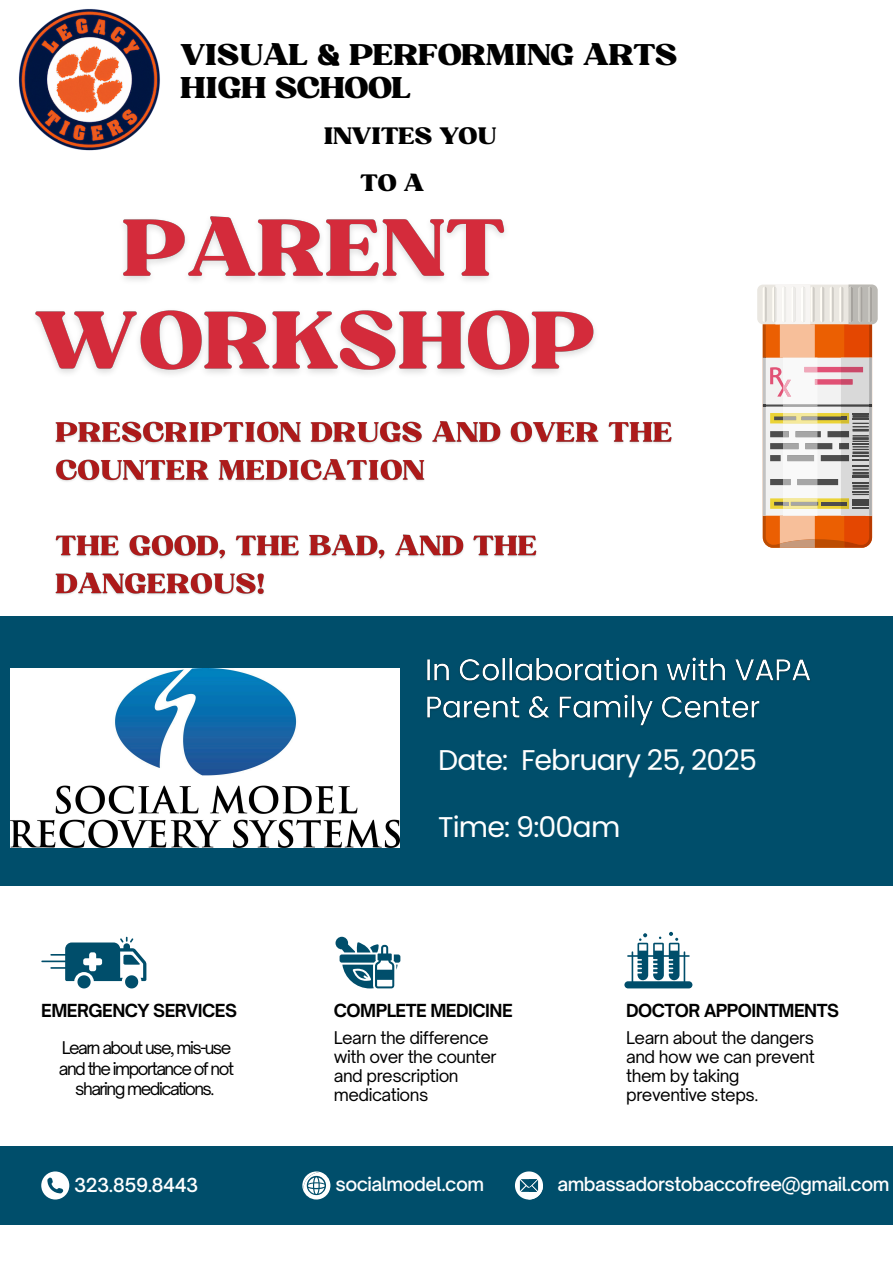
<style>
.page{position:relative;width:893px;height:1263px;background:#fff}
.page>*{position:absolute;margin:0;border:0;box-sizing:border-box;transform-origin:0 0}
.t1{font:28.95px/33.8px "Bugaki";letter-spacing:-.03em;color:#000}
.t2{font:28.5px "Poppins";letter-spacing:-.03em;color:#fff}
.t3{font:22.95px "Bugaki";letter-spacing:-.03em;color:#000}
.t4{font:500 18.52px "Open Sauce One";letter-spacing:-.03em;color:#fff}
.t5{font:700 17.25px "Open Sauce One";letter-spacing:-.03em;color:#000}
.t6{font:16.8px/19.1px "Open Sauce One";letter-spacing:-.03em;color:#000}
.t7{font:16.8px/20.9px "Open Sauce One";letter-spacing:-.09em;color:#000;text-align:center}
</style>
<div class="page">
<div style="left:0;top:616px;width:893px;height:270px;background:#004e6b"></div>
<div style="left:0;top:1146px;width:893px;height:78px;background:#004e6b"></div>
<svg style="left:302px;top:1171px;width:28px;height:28px"></svg>
<svg style="left:41px;top:1171px;width:28px;height:28px"></svg>
<svg style="left:515px;top:1171px;width:28px;height:28px"></svg>
<svg style="left:41px;top:937px;width:105px;height:51px"></svg>
<svg style="left:624px;top:932px;width:68px;height:56px"></svg>
<svg style="left:335px;top:937px;width:65px;height:51px"></svg>
<div style="left:757px;top:285px;width:120px;height:39px;background:#eae7e1;border-radius:6px"></div>
<svg style="left:762px;top:285px;width:115px;height:263px"></svg>
<img style="left:10px;top:668px;width:389px;height:180px">
<img style="left:19px;top:9px;width:141px;height:142px">
<img style="left:123px;top:216px;width:382px;height:65px">
<img style="left:35px;top:310px;width:560px;height:64px">
<img style="left:55px;top:421px;width:617px;height:174px">
<img style="left:427px;top:657px;width:383px;height:69px">
<h5 class="t1" style="left:180px;top:39px;width:499px">VISUAL &amp; PERFORMING ARTS<br>HIGH SCHOOL</h5>
<h5 class="t3" style="left:323px;top:121px;width:175px">INVITES YOU</h5>
<h5 class="t3" style="left:360px;top:168px;width:66px">TO A</h5>
<h4 class="t5" style="left:41px;top:999px;width:197px">EMERGENCY SERVICES</h4>
<h4 class="t7" style="left:59px;top:1037px;width:177px">Learn about use, mis-use and the importance of not sharing medications.</h4>
<p class="t2" style="left:438px;top:740px;width:320px">Date: February 25, 2025</p>
<h2 class="t2" style="left:438px;top:807px;width:184px">Time: 9:00am</h2>
<p class="t5" style="left:334px;top:999px;width:180px">COMPLETE MEDICINE</p>
<p class="t6" style="left:334px;top:1028px;width:164px">Learn the difference with over the counter and prescription medications</p>
<h3 class="t5" style="left:626px;top:999px;width:214px">DOCTOR APPOINTMENTS</h3>
<h3 class="t6" style="left:626px;top:1028px;width:190px">Learn about the dangers and how we can prevent them by taking preventive steps.</h3>
<p class="t4" style="left:74px;top:1174px;width:126px">323.859.8443</p>
<p class="t4" style="left:335px;top:1173px;width:150px">socialmodel.com</p>
<p class="t4" style="left:557px;top:1173px;width:333px">ambassadorstobaccofree@gmail.com</p>
</div>
